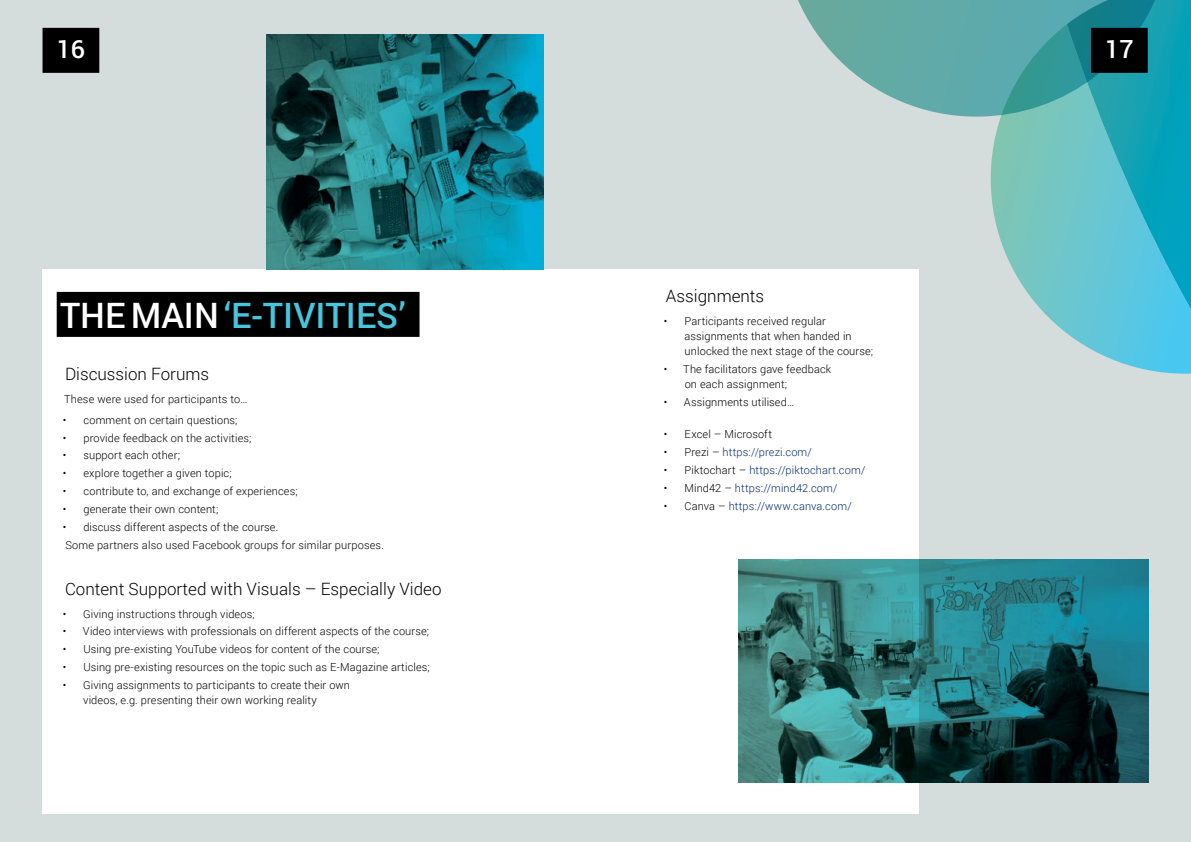
<style>
.page{position:relative;width:1191px;height:842px;background:#d5dcdc}
.page>*{position:absolute;margin:0;border:0;box-sizing:border-box;transform-origin:0 0}
.t1{font:500 35px "Roboto";color:#46c5de}
.t2{font:500 25px "Roboto";color:#fff}
.t3{font:300 17px "Roboto";color:#000}
.t4{font:300 11px/15px "Roboto";letter-spacing:.01em;color:#000}
.t5{font:300 11px "Roboto";letter-spacing:.01em;color:#002e6e}
.s1{color:#fff}
.s2{color:#000}
</style>
<div class="page">
<div style="left:43px;top:269px;width:875px;height:545px;background:#fff"></div>
<img style="left:738px;top:559px;width:410px;height:223px">
<svg style="left:990px;top:117px;width:201px;height:257px"></svg>
<img style="left:1067px;top:0;width:124px;height:309px">
<svg style="left:798px;top:0;width:366px;height:117px;background:#61acad"></svg>
<img style="left:267px;top:34px;width:277px;height:235px">
<div style="left:43px;top:28px;width:56px;height:45px;background:#000"></div>
<div style="left:1091px;top:28px;width:56px;height:45px;background:#000"></div>
<div style="left:57px;top:292px;width:362px;height:45px;background:#000"></div>
<h2 class="t2" style="left:57px;top:32px;width:30px">16</h2>
<h2 class="t2" style="left:1105px;top:32px;width:30px">17</h2>
<h1 class="t1" style="left:60px;top:291px;width:347px"><span class="s1">THE MAIN</span> ‘E-TIVITIES’</h1>
<h3 class="t3" style="left:65px;top:363px;width:146px">Discussion Forums</h3>
<p class="t4" style="left:64px;top:391px;width:185px">These were used for participants to…</p>
<p class="t4" style="left:63px;top:412px;width:176px">• comment on certain questions;</p>
<p class="t4" style="left:63px;top:430px;width:190px">• provide feedback on the activities;</p>
<p class="t4" style="left:63px;top:448px;width:119px">• support each other;</p>
<p class="t4" style="left:63px;top:465px;width:170px">• explore together a given topic;</p>
<p class="t4" style="left:63px;top:483px;width:236px">• contribute to, and exchange of experiences;</p>
<p class="t4" style="left:63px;top:501px;width:157px">• generate their own content;</p>
<p class="t4" style="left:63px;top:518px;width:323px;line-height:17.8px">• discuss different aspects of the course.<br>Some partners also used Facebook groups for similar purposes.</p>
<h3 class="t3" style="left:65px;top:577px;width:378px">Content Supported with Visuals – Especially Video</h3>
<p class="t4" style="left:63px;top:606px;width:193px">• Giving instructions through videos;</p>
<p class="t4" style="left:63px;top:624px;width:368px">• Video interviews with professionals on different aspects of the course;</p>
<p class="t4" style="left:63px;top:641px;width:318px">• Using pre-existing YouTube videos for content of the course;</p>
<p class="t4" style="left:63px;top:659px;width:368px">• Using pre-existing resources on the topic such as E-Magazine articles;</p>
<p class="t4" style="left:83px;top:677px;width:268px;text-indent:-20px">• Giving assignments to participants to create their own videos, e.g. presenting their own working reality</p>
<h3 class="t3" style="left:666px;top:284px;width:100px">Assignments</h3>
<p class="t4" style="left:684px;top:313px;width:190px;text-indent:-21px">• Participants received regular assignments that when handed in unlocked the next stage of the course;</p>
<p class="t4" style="left:684px;top:361px;width:148px;text-indent:-21px">• The facilitators gave feedback on each assignment;</p>
<p class="t4" style="left:664px;top:394px;width:132px">• Assignments utilised…</p>
<p class="t4" style="left:664px;top:427px;width:110px">• Excel – Microsoft</p>
<p class="t5" style="left:664px;top:445px;width:149px"><span class="s2">• Prezi –</span> https://prezi.com/</p>
<p class="t5" style="left:664px;top:462px;width:203px"><span class="s2">• Piktochart –</span> https://piktochart.com/</p>
<p class="t5" style="left:664px;top:480px;width:175px"><span class="s2">• Mind42 –</span> https://mind42.com/</p>
<p class="t5" style="left:664px;top:498px;width:189px"><span class="s2">• Canva –</span> https://www.canva.com/</p>
</div>
